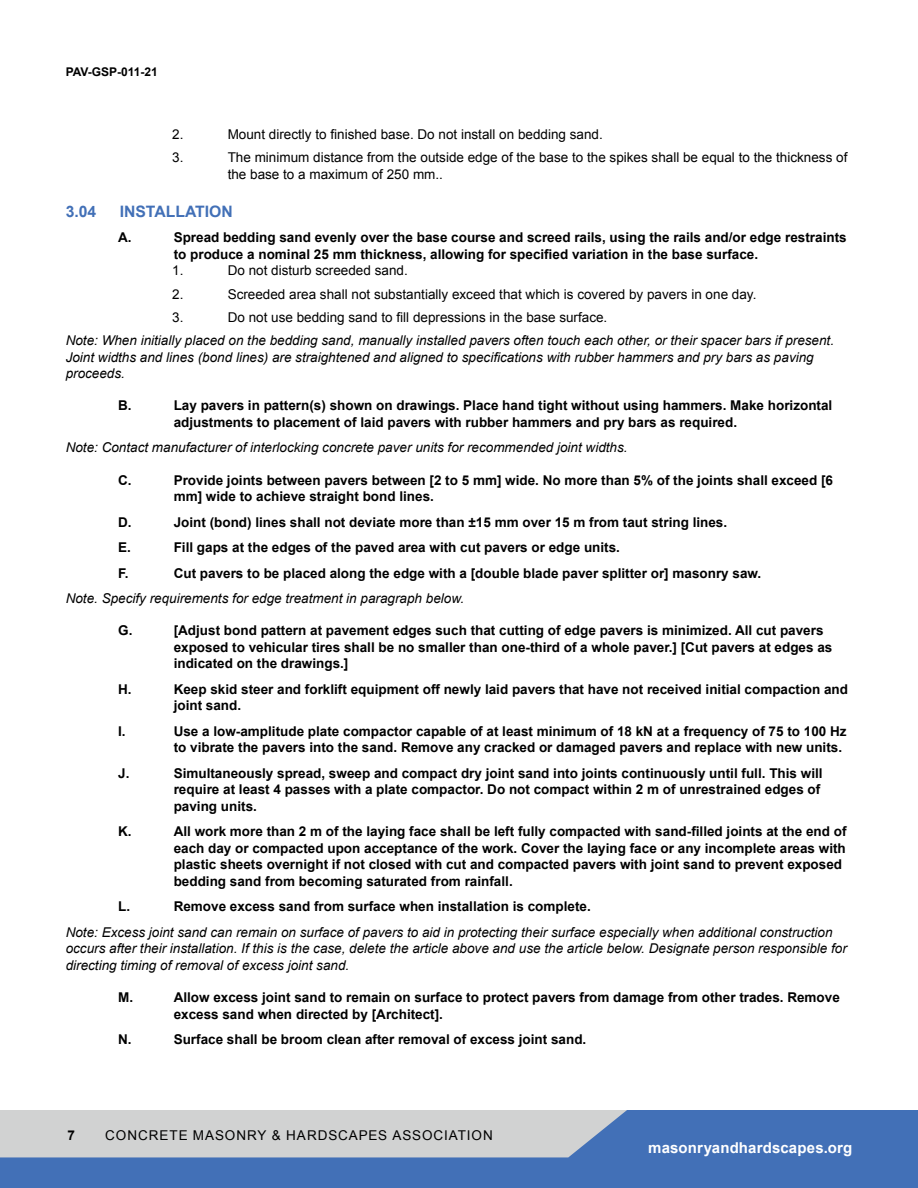
<style>
.page{position:relative;width:918px;height:1188px;background:#fff}
.page>*{position:absolute;margin:0;border:0;box-sizing:border-box;transform-origin:0 0}
.t1{font:700 15.75px "Arial";color:#4270b7}
.t2{font:700 15px "Arial";letter-spacing:.01em;color:#fff}
.t3{font:700 13.5px/16.5px "Arial";color:#000}
.t4{font:italic 13.5px/16.5px "Arial";color:#000}
.t5{font:13.5px/16.5px "Arial";color:#000}
.t6{font:13.5px "Arial";letter-spacing:.07em;color:#000}
.t7{font:700 12px "Arial";color:#000}
</style>
<div class="page">
<svg style="left:0;top:1110px;width:918px;height:78px;background:#7b97c1"></svg>
<p class="t7" style="left:66px;top:64px;width:94px">PAV-GSP-011-21</p>
<p class="t5" style="left:172px;top:126px;width:13px">2.</p>
<p class="t5" style="left:228px;top:126px;width:377px">Mount directly to finished base. Do not install on bedding sand.</p>
<p class="t5" style="left:172px;top:149px;width:13px">3.</p>
<p class="t5" style="left:228px;top:149px;width:621px">The minimum distance from the outside edge of the base to the spikes shall be equal to the thickness of the base to a maximum of 250 mm..</p>
<p class="t1" style="left:66px;top:201px;width:32px">3.04</p>
<p class="t1" style="left:120px;top:201px;width:115px">INSTALLATION</p>
<p class="t3" style="left:118px;top:230px;width:15px">A.</p>
<p class="t3" style="left:174px;top:230px;width:675px">Spread bedding sand evenly over the base course and screed rails, using the rails and/or edge restraints to produce a nominal 25 mm thickness, allowing for specified variation in the base surface.</p>
<p class="t5" style="left:172px;top:263px;width:13px">1.</p>
<p class="t5" style="left:228px;top:263px;width:182px">Do not disturb screeded sand.</p>
<p class="t5" style="left:172px;top:286px;width:13px">2.</p>
<p class="t5" style="left:228px;top:286px;width:530px">Screeded area shall not substantially exceed that which is covered by pavers in one day.</p>
<p class="t5" style="left:172px;top:309px;width:13px">3.</p>
<p class="t5" style="left:228px;top:309px;width:381px">Do not use bedding sand to fill depressions in the base surface.</p>
<p class="t4" style="left:66px;top:332px;width:770px">Note: When initially placed on the bedding sand, manually installed pavers often touch each other, or their spacer bars if present.<br>Joint widths and lines (bond lines) are straightened and aligned to specifications with rubber hammers and pry bars as paving proceeds.</p>
<p class="t3" style="left:118px;top:398px;width:15px">B.</p>
<p class="t3" style="left:174px;top:398px;width:660px">Lay pavers in pattern(s) shown on drawings. Place hand tight without using hammers. Make horizontal adjustments to placement of laid pavers with rubber hammers and pry bars as required.</p>
<p class="t4" style="left:66px;top:440px;width:563px">Note: Contact manufacturer of interlocking concrete paver units for recommended joint widths.</p>
<p class="t3" style="left:118px;top:472px;width:15px">C.</p>
<p class="t3" style="left:174px;top:472px;width:661px">Provide joints between pavers between [2 to 5 mm] wide. No more than 5% of the joints shall exceed [6 mm] wide to achieve straight bond lines.</p>
<p class="t3" style="left:118px;top:514px;width:15px">D.</p>
<p class="t3" style="left:174px;top:514px;width:555px">Joint (bond) lines shall not deviate more than ±15 mm over 15 m from taut string lines.</p>
<p class="t3" style="left:118px;top:540px;width:14px">E.</p>
<p class="t3" style="left:174px;top:540px;width:448px">Fill gaps at the edges of the paved area with cut pavers or edge units.</p>
<p class="t3" style="left:118px;top:565px;width:12px">F.</p>
<p class="t3" style="left:174px;top:565px;width:589px">Cut pavers to be placed along the edge with a [double blade paver splitter or] masonry saw.</p>
<p class="t4" style="left:66px;top:590px;width:400px">Note. Specify requirements for edge treatment in paragraph below.</p>
<p class="t3" style="left:118px;top:623px;width:16px">G.</p>
<p class="t3" style="left:174px;top:623px;width:660px">[Adjust bond pattern at pavement edges such that cutting of edge pavers is minimized. All cut pavers exposed to vehicular tires shall be no smaller than one-third of a whole paver.] [Cut pavers at edges as indicated on the drawings.]</p>
<p class="t3" style="left:118px;top:681px;width:15px">H.</p>
<p class="t3" style="left:174px;top:681px;width:676px">Keep skid steer and forklift equipment off newly laid pavers that have not received initial compaction and joint sand.</p>
<p class="t3" style="left:118px;top:723px;width:9px">I.</p>
<p class="t3" style="left:174px;top:723px;width:674px">Use a low-amplitude plate compactor capable of at least minimum of 18 kN at a frequency of 75 to 100 Hz to vibrate the pavers into the sand. Remove any cracked or damaged pavers and replace with new units.</p>
<p class="t3" style="left:118px;top:765px;width:13px">J.</p>
<p class="t3" style="left:174px;top:765px;width:650px">Simultaneously spread, sweep and compact dry joint sand into joints continuously until full. This will require at least 4 passes with a plate compactor. Do not compact within 2 m of unrestrained edges of paving units.</p>
<p class="t3" style="left:118px;top:824px;width:15px">K.</p>
<p class="t3" style="left:174px;top:824px;width:674px">All work more than 2 m of the laying face shall be left fully compacted with sand-filled joints at the end of each day or compacted upon acceptance of the work. Cover the laying face or any incomplete areas with plastic sheets overnight if not closed with cut and compacted pavers with joint sand to prevent exposed bedding sand from becoming saturated from rainfall.</p>
<p class="t3" style="left:118px;top:899px;width:14px">L.</p>
<p class="t3" style="left:174px;top:899px;width:419px">Remove excess sand from surface when installation is complete.</p>
<p class="t4" style="left:66px;top:924px;width:783px">Note: Excess joint sand can remain on surface of pavers to aid in protecting their surface especially when additional construction occurs after their installation. If this is the case, delete the article above and use the article below. Designate person responsible for directing timing of removal of excess joint sand.</p>
<p class="t3" style="left:118px;top:990px;width:16px">M.</p>
<p class="t3" style="left:174px;top:990px;width:668px">Allow excess joint sand to remain on surface to protect pavers from damage from other trades. Remove excess sand when directed by [Architect].</p>
<p class="t3" style="left:118px;top:1032px;width:15px">N.</p>
<p class="t3" style="left:174px;top:1032px;width:414px">Surface shall be broom clean after removal of excess joint sand.</p>
<p class="t3" style="left:68px;top:1127px;width:9px">7</p>
<p class="t6" style="left:105px;top:1126px;width:389px">CONCRETE MASONRY &amp; HARDSCAPES ASSOCIATION</p>
<p class="t2" style="left:648px;top:1138px;width:206px">masonryandhardscapes.org</p>
</div>
